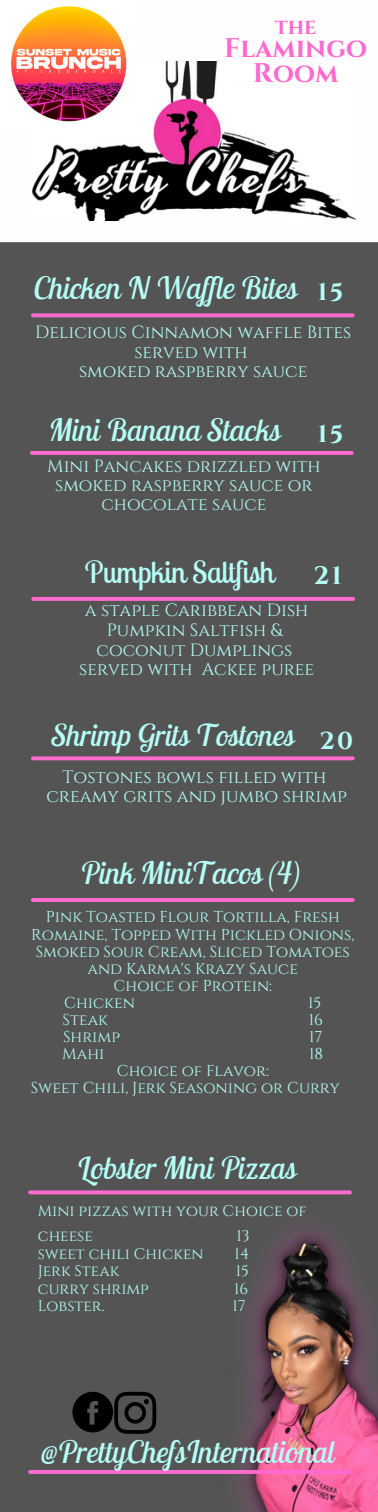
<style>
.page{position:relative;width:378px;height:1512px;background:#545454}
.page>*{position:absolute;margin:0;border:0;box-sizing:border-box;transform-origin:0 0}
.t1{font:italic 30.8px "Lobster Two";color:#b5fff7}
.t2{font:italic 30.62px "Lobster Two";color:#b5fff7}
.t3{font:30.45px "Lobster Two";color:#b5fff7}
.t4{font:italic 30.1px "Lobster Two";color:#b5fff7}
.t5{font:700 26.95px/24.3px "Cinzel";color:#ff6ace;text-align:center}
.t6{font:700 25.2px "Cinzel";color:#b5fff7}
.t7{font:700 24.5px "Cinzel";color:#b5fff7}
.t8{font:700 21.88px "Cinzel";color:#ff6ace}
.t9{font:17.85px/19.4px "Cinzel";color:#b5fff7;text-align:center}
.t10{font:17.68px/19.6px "Cinzel";color:#b5fff7;text-align:center}
.t11{font:15.75px/17.2px "Cinzel";color:#b5fff7}
.t12{font:15.58px/24.8px "Cinzel";color:#b5fff7}
</style>
<div class="page">
<svg style="left:31px;top:313px;width:324px;height:4px"></svg>
<svg style="left:30px;top:451px;width:324px;height:4px"></svg>
<svg style="left:31px;top:597px;width:324px;height:4px"></svg>
<svg style="left:31px;top:756px;width:324px;height:4px"></svg>
<hr style="left:31px;top:898px;width:324px;height:4px;background:#ff6ace;border-radius:2px">
<svg style="left:28px;top:1190px;width:324px;height:4px"></svg>
<svg style="left:72px;top:1392px;width:84px;height:42px"></svg>
<img style="left:234px;top:1228px;width:144px;height:284px">
<hr style="left:28px;top:1470px;width:324px;height:4px;background:#ff6ace;border-radius:2px">
<div style="left:0;top:0;width:378px;height:242px;background:#fefefe"></div>
<img style="left:33px;top:61px;width:323px;height:159px">
<div style="left:0;top:19px;width:378px;height:42px;background:#fefefe"></div>
<img style="left:0;top:0;width:138px;height:129px">
<h3 class="t8" style="left:275px;top:13px;width:43px">the</h3>
<h3 class="t5" style="left:224px;top:37px;width:144px">Flamingo<br>Room</h3>
<h2 class="t2" style="left:34px;top:268px;width:265px">Chicken N Waf le Bites</h2>
<h3 class="t7" style="left:318px;top:276px;width:27px">15</h3>
<p class="t10" style="left:35px;top:323px;width:318px">Delicious Cinnamon waffle Bites served with<br>smoked raspberry sauce</p>
<h1 class="t1" style="left:49px;top:411px;width:233px">Mini Banana Stacks</h1>
<h3 class="t7" style="left:318px;top:419px;width:27px">15</h3>
<p class="t10" style="left:47px;top:457px;width:275px;line-height:19.1px">Mini Pancakes drizzled with smoked raspberry sauce or chocolate sauce</p>
<h3 class="t3" style="left:85px;top:553px;width:191px">Pumpkin Saltfish</h3>
<h3 class="t6" style="left:314px;top:560px;width:29px">21</h3>
<p class="t10" style="left:79px;top:601px;width:237px">a staple Caribbean Dish<br>Pumpkin Saltfish &amp; coconut Dumplings served with Ackee puree</p>
<h3 class="t4" style="left:51px;top:716px;width:244px">Shrimp Grits Tostones</h3>
<h3 class="t7" style="left:320px;top:725px;width:35px">20</h3>
<p class="t9" style="left:46px;top:767px;width:302px">Tostones bowls filled with creamy grits and jumbo shrimp</p>
<h1 class="t1" style="left:80px;top:853px;width:222px">Pink MiniTacos (4)</h1>
<p class="t11" style="left:46px;top:909px;width:296px">Pink Toasted Flour Tortilla, Fresh</p>
<p class="t11" style="left:31px;top:926px;width:325px">Romaine, Topped With Pickled Onions,</p>
<p class="t11" style="left:36px;top:943px;width:316px">Smoked Sour Cream, Sliced Tomatoes</p>
<p class="t11" style="left:88px;top:960px;width:212px">and Karma's Krazy Sauce</p>
<p class="t11" style="left:114px;top:977px;width:160px">Choice of Protein:</p>
<p class="t11" style="left:64px;top:995px;width:72px">Chicken</p>
<p class="t11" style="left:308px;top:995px;width:15px">15</p>
<p class="t11" style="left:63px;top:1012px;width:47px">Steak</p>
<p class="t11" style="left:309px;top:1012px;width:16px">16</p>
<p class="t11" style="left:63px;top:1029px;width:58px">Shrimp</p>
<p class="t11" style="left:309px;top:1029px;width:15px">17</p>
<p class="t11" style="left:62px;top:1046px;width:44px">Mahi</p>
<p class="t11" style="left:309px;top:1046px;width:16px">18</p>
<p class="t11" style="left:31px;top:1063px;width:311px;text-indent:86px">Choice of Flavor:<br>Sweet Chili, Jerk Seasoning or Curry</p>
<h1 class="t1" style="left:77px;top:1148px;width:221px">Lobster Mini Pizzas</h1>
<p class="t12" style="left:38px;top:1199px;width:270px">Mini pizzas with your Choice of cheese</p>
<p class="t12" style="left:236px;top:1224px;width:15px">13</p>
<p class="t12" style="left:38px;top:1242px;width:167px">sweet chili Chicken</p>
<p class="t12" style="left:235px;top:1242px;width:16px">14</p>
<p class="t12" style="left:38px;top:1259px;width:83px">Jerk Steak</p>
<p class="t12" style="left:236px;top:1259px;width:15px">15</p>
<p class="t12" style="left:38px;top:1277px;width:112px">curry shrimp</p>
<p class="t12" style="left:234px;top:1277px;width:16px">16</p>
<p class="t12" style="left:38px;top:1294px;width:68px">Lobster.</p>
<p class="t12" style="left:233px;top:1294px;width:15px">17</p>
<h1 class="t1" style="left:41px;top:1433px;width:295px">@PrettyChefsInternational</h1>
</div>
